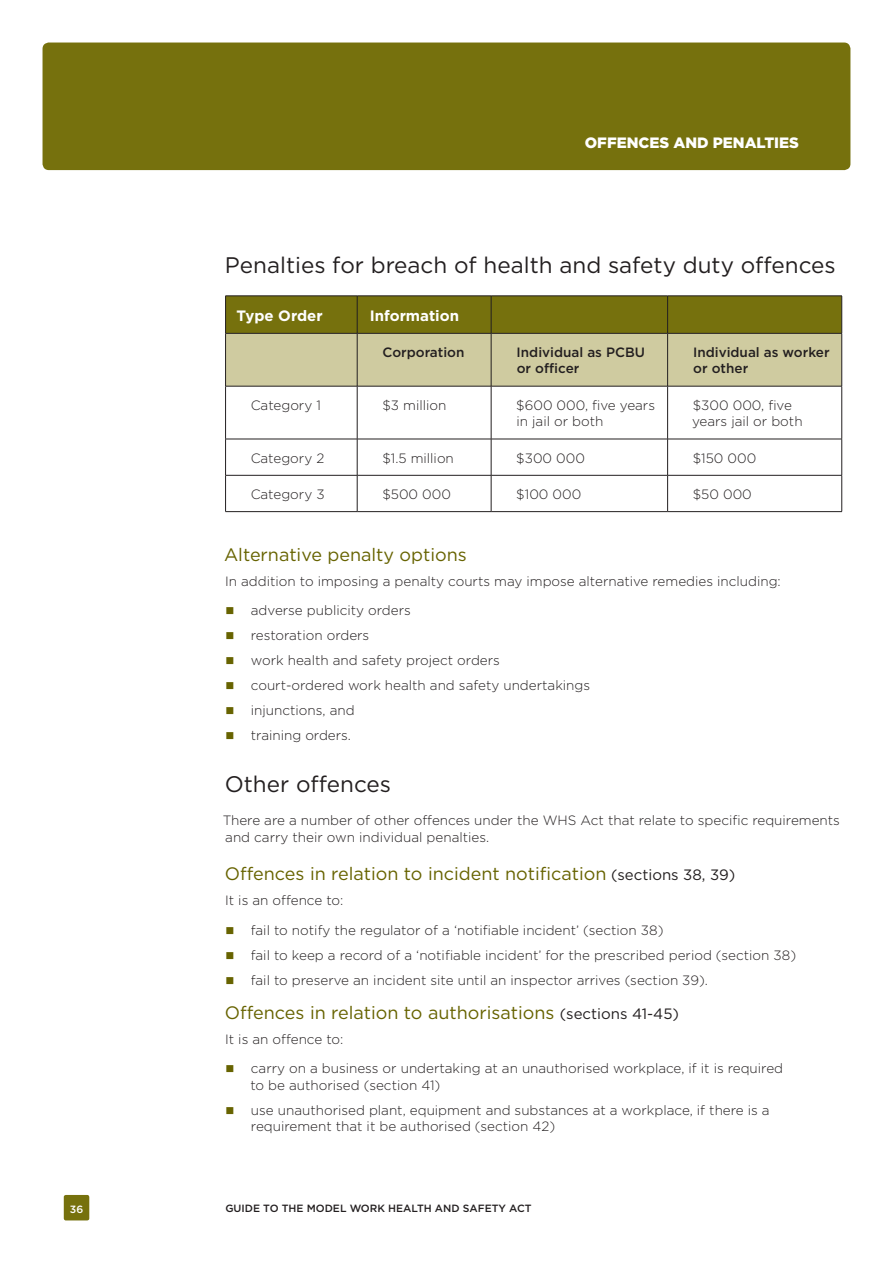
<style>
.page{position:relative;width:893px;height:1263px;background:#fff}
.page>*{position:absolute;margin:0;border:0;box-sizing:border-box;transform-origin:0 0}
.Header_2{font:22.5px "Gotham";color:#231f20}
.Header_2_2{font:18px "Gotham";color:#676300}
.t1{font:900 15px "Gotham";color:#fff}
.Table_Heading{font:700 15px "Gotham";color:#fff}
.Body_copy{font:300 13.5px/16.5px "Gotham";color:#231f20}
.Body_copy-2{font:500 13.5px/16.5px "Gotham";color:#231f20}
.t2{font:500 10.5px "Gotham";color:#231f20}
.t3{font:500 10.5px "Gotham";color:#fff}
.s1{font-size:15px;color:#231f20}
</style>
<div class="page">
<div style="left:43px;top:43px;width:807px;height:127px;background:#76710d;border-radius:6px"></div>
<div style="left:64px;top:1195px;width:25px;height:25px;background:#76710d;border-radius:2px"></div>
<svg style="left:226px;top:297px;width:615px;height:89px;background:#a9a563"></svg>
<hr style="left:225px;top:296px;width:132px;height:1px;background:#231f20">
<hr style="left:225px;top:296px;width:1px;height:37px;background:#231f20">
<hr style="left:357px;top:296px;width:134px;height:1px;background:#231f20">
<hr style="left:357px;top:296px;width:1px;height:37px;background:#231f20">
<hr style="left:491px;top:296px;width:177px;height:1px;background:#231f20">
<hr style="left:491px;top:296px;width:1px;height:37px;background:#231f20">
<hr style="left:668px;top:296px;width:174px;height:1px;background:#231f20">
<hr style="left:667px;top:296px;width:1px;height:37px;background:#231f20">
<hr style="left:841px;top:296px;width:1px;height:37px;background:#231f20">
<hr style="left:225px;top:333px;width:132px;height:1px;background:#231f20">
<hr style="left:225px;top:334px;width:1px;height:52px;background:#231f20">
<hr style="left:357px;top:333px;width:134px;height:1px;background:#231f20">
<hr style="left:357px;top:334px;width:1px;height:52px;background:#231f20">
<hr style="left:491px;top:333px;width:177px;height:1px;background:#231f20">
<hr style="left:491px;top:334px;width:1px;height:52px;background:#231f20">
<hr style="left:668px;top:333px;width:174px;height:1px;background:#231f20">
<hr style="left:667px;top:334px;width:1px;height:52px;background:#231f20">
<hr style="left:841px;top:334px;width:1px;height:52px;background:#231f20">
<hr style="left:225px;top:386px;width:132px;height:1px;background:#231f20">
<hr style="left:225px;top:386px;width:1px;height:53px;background:#231f20">
<hr style="left:357px;top:386px;width:134px;height:1px;background:#231f20">
<hr style="left:357px;top:386px;width:1px;height:53px;background:#231f20">
<hr style="left:491px;top:386px;width:177px;height:1px;background:#231f20">
<hr style="left:491px;top:386px;width:1px;height:53px;background:#231f20">
<hr style="left:668px;top:386px;width:174px;height:1px;background:#231f20">
<hr style="left:667px;top:386px;width:1px;height:53px;background:#231f20">
<hr style="left:841px;top:386px;width:1px;height:53px;background:#231f20">
<hr style="left:225px;top:439px;width:132px;height:1px;background:#231f20">
<hr style="left:225px;top:439px;width:1px;height:36px;background:#231f20">
<hr style="left:357px;top:439px;width:134px;height:1px;background:#231f20">
<hr style="left:357px;top:439px;width:1px;height:36px;background:#231f20">
<hr style="left:491px;top:439px;width:177px;height:1px;background:#231f20">
<hr style="left:491px;top:439px;width:1px;height:36px;background:#231f20">
<hr style="left:668px;top:439px;width:174px;height:1px;background:#231f20">
<hr style="left:667px;top:439px;width:1px;height:36px;background:#231f20">
<hr style="left:841px;top:439px;width:1px;height:36px;background:#231f20">
<hr style="left:225px;top:475px;width:132px;height:1px;background:#231f20">
<hr style="left:225px;top:475px;width:1px;height:36px;background:#231f20">
<hr style="left:357px;top:475px;width:134px;height:1px;background:#231f20">
<hr style="left:357px;top:475px;width:1px;height:36px;background:#231f20">
<hr style="left:491px;top:475px;width:177px;height:1px;background:#231f20">
<hr style="left:491px;top:475px;width:1px;height:36px;background:#231f20">
<hr style="left:668px;top:475px;width:174px;height:1px;background:#231f20">
<hr style="left:667px;top:475px;width:1px;height:36px;background:#231f20">
<hr style="left:841px;top:475px;width:1px;height:36px;background:#231f20">
<hr style="left:225px;top:511px;width:132px;height:1px;background:#231f20">
<hr style="left:357px;top:511px;width:134px;height:1px;background:#231f20">
<hr style="left:491px;top:511px;width:177px;height:1px;background:#231f20">
<hr style="left:668px;top:511px;width:174px;height:1px;background:#231f20">
<p class="t1" style="left:585px;top:134px;width:216px">OFFENCES AND PENALTIES</p>
<p class="Header_2" style="left:225px;top:252px;width:612px">Penalties for breach of health and safety duty offences</p>
<p class="Table_Heading" style="left:236px;top:306px;width:88px">Type Order</p>
<p class="Table_Heading" style="left:370px;top:306px;width:91px">Information</p>
<p class="Body_copy-2" style="left:382px;top:344px;width:83px">Corporation</p>
<p class="Body_copy-2" style="left:517px;top:344px;width:130px">Individual as PCBU or officer</p>
<p class="Body_copy-2" style="left:693px;top:344px;width:138px">Individual as worker or other</p>
<p class="Body_copy" style="left:251px;top:397px;width:72px">Category 1</p>
<p class="Body_copy" style="left:382px;top:397px;width:66px">$3 million</p>
<p class="Body_copy" style="left:516px;top:397px;width:140px">$600 000, five years in jail or both</p>
<p class="Body_copy" style="left:692px;top:397px;width:112px">$300 000, five years jail or both</p>
<p class="Body_copy" style="left:251px;top:449px;width:75px">Category 2</p>
<p class="Body_copy" style="left:382px;top:449px;width:73px">$1.5 million</p>
<p class="Body_copy" style="left:516px;top:449px;width:70px">$300 000</p>
<p class="Body_copy" style="left:693px;top:449px;width:65px">$150 000</p>
<p class="Body_copy" style="left:251px;top:486px;width:75px">Category 3</p>
<p class="Body_copy" style="left:382px;top:486px;width:70px">$500 000</p>
<p class="Body_copy" style="left:516px;top:486px;width:67px">$100 000</p>
<p class="Body_copy" style="left:693px;top:486px;width:61px">$50 000</p>
<p class="Header_2_2" style="left:224px;top:544px;width:244px">Alternative penalty options</p>
<p class="Body_copy" style="left:225px;top:573px;width:557px">In addition to imposing a penalty courts may impose alternative remedies including:</p>
<p class="Body_copy" style="left:251px;top:602px;width:161px">adverse publicity orders</p>
<p class="Body_copy" style="left:251px;top:627px;width:120px">restoration orders</p>
<p class="Body_copy" style="left:251px;top:652px;width:251px">work health and safety project orders</p>
<p class="Body_copy" style="left:251px;top:677px;width:341px">court-ordered work health and safety undertakings</p>
<p class="Body_copy" style="left:251px;top:702px;width:105px">injunctions, and</p>
<p class="Body_copy" style="left:251px;top:727px;width:102px">training orders.</p>
<p class="Header_2" style="left:225px;top:771px;width:168px">Other offences</p>
<p class="Body_copy" style="left:223px;top:812px;width:619px">There are a number of other offences under the WHS Act that relate to specific requirements and carry their own individual penalties.</p>
<p class="Header_2_2" style="left:225px;top:863px;width:512px">Offences in relation to incident notification <span class="s1">(sections 38, 39)</span></p>
<p class="Body_copy" style="left:225px;top:892px;width:120px">It is an offence to:</p>
<p class="Body_copy" style="left:251px;top:921px;width:414px">fail to notify the regulator of a ‘notifiable incident’ (section 38)</p>
<p class="Body_copy" style="left:251px;top:946px;width:547px">fail to keep a record of a ‘notifiable incident’ for the prescribed period (section 38)</p>
<p class="Body_copy" style="left:251px;top:971px;width:459px">fail to preserve an incident site until an inspector arrives (section 39).</p>
<p class="Header_2_2" style="left:225px;top:1002px;width:456px">Offences in relation to authorisations <span class="s1">(sections 41-45)</span></p>
<p class="Body_copy" style="left:225px;top:1031px;width:120px">It is an offence to:</p>
<p class="Body_copy" style="left:250px;top:1060px;width:534px">carry on a business or undertaking at an unauthorised workplace, if it is required to be authorised (section 41)</p>
<p class="Body_copy" style="left:251px;top:1102px;width:520px">use unauthorised plant, equipment and substances at a workplace, if there is a requirement that it be authorised (section 42)</p>
<p class="t3" style="left:70px;top:1202px;width:15px">36</p>
<p class="t2" style="left:225px;top:1202px;width:308px">GUIDE TO THE MODEL WORK HEALTH AND SAFETY ACT</p>
</div>
